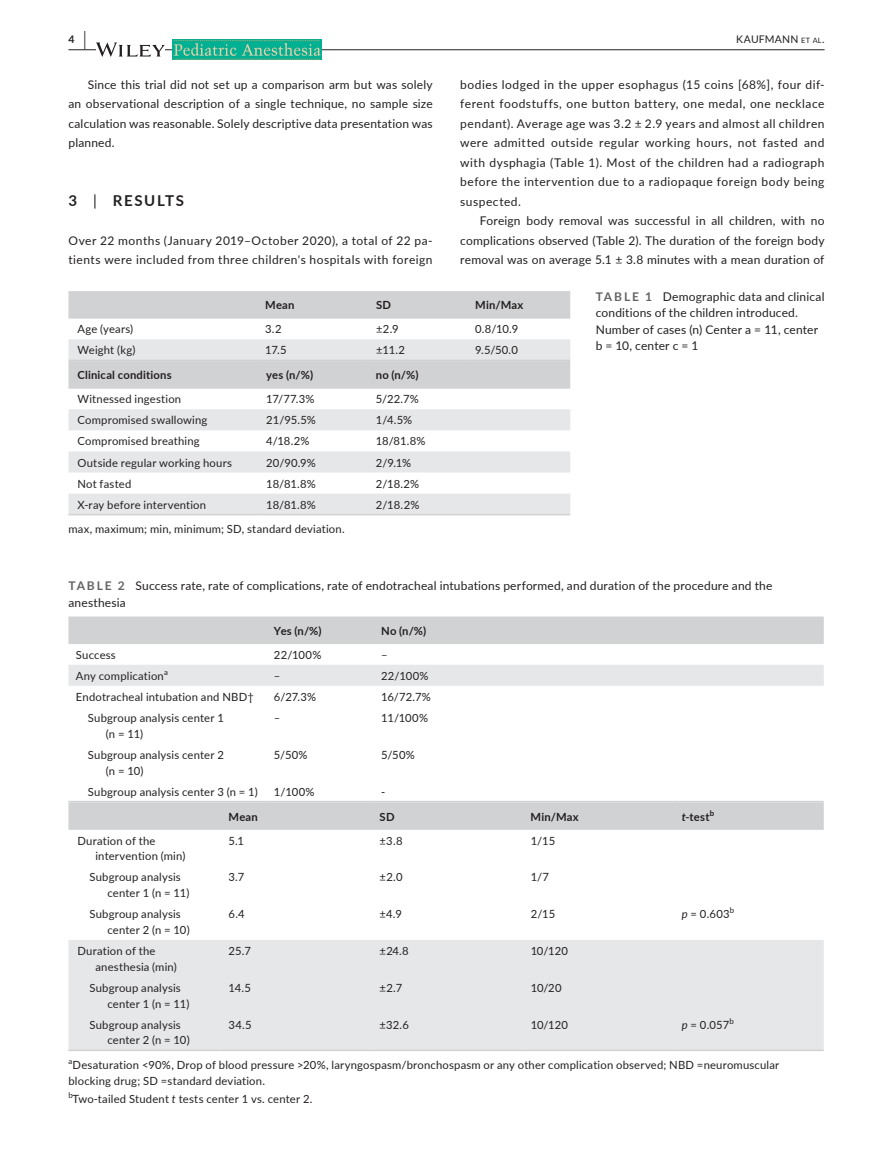
<style>
.page{position:relative;width:893px;height:1174px;background:#fff}
.page>*{position:absolute;margin:0;border:0;box-sizing:border-box;transform-origin:0 0}
.t1{font:700 15px "Lato";letter-spacing:.105em;color:#231f20}
.t2{font:12px/19.5px "Lato";letter-spacing:.015em;color:#231f20;text-align:justify}
.t3{font:12px/19.5px "Lato";letter-spacing:.04em;color:#231f20}
.t4{font:11.25px/15.8px "Lato";letter-spacing:.015em;color:#231f20}
.t5{font:700 11.25px "Lato";letter-spacing:.02em;color:#231f20}
.t6{font:10.5px "Lato";letter-spacing:.02em;color:#231f20}
.t7{font:700 10.5px "Lato";color:#231f20}
.t8{font:7.8px "Lato";color:#231f20}
.t9{font:700 7.8px "Lato";color:#231f20}
.s1{font-size:19.5px}
.s2{font-size:7.35px}
.s3{font-weight:400}
.s4{font-weight:700;color:#636366}
.s5{font-style:italic}
</style>
<div class="page">
<hr style="left:68px;top:49px;width:756px;height:1px;background:#231f20">
<svg style="left:96px;top:42px;width:69px;height:15px"></svg>
<img style="left:172px;top:40px;width:149px;height:20px">
<div style="left:68px;top:616px;width:756px;height:28px;background:#d1d2d4"></div>
<div style="left:68px;top:665px;width:756px;height:21px;background:#e6e7e9"></div>
<hr style="left:68px;top:801px;width:198px;height:1px;background:#d1d2d4">
<hr style="left:266px;top:801px;width:108px;height:1px;background:#d1d2d4">
<hr style="left:374px;top:801px;width:109px;height:1px;background:#d1d2d4">
<hr style="left:483px;top:801px;width:190px;height:1px;background:#d1d2d4">
<hr style="left:673px;top:801px;width:151px;height:1px;background:#d1d2d4">
<div style="left:68px;top:802px;width:756px;height:28px;background:#d1d2d4"></div>
<div style="left:68px;top:940px;width:756px;height:109px;background:#e6e7e9"></div>
<hr style="left:68px;top:1049px;width:152px;height:2px;background:#d1d2d4">
<hr style="left:220px;top:1049px;width:151px;height:2px;background:#d1d2d4">
<hr style="left:371px;top:1049px;width:151px;height:2px;background:#d1d2d4">
<hr style="left:522px;top:1049px;width:151px;height:2px;background:#d1d2d4">
<hr style="left:673px;top:1049px;width:151px;height:2px;background:#d1d2d4">
<div style="left:68px;top:291px;width:502px;height:28px;background:#d1d2d4"></div>
<svg style="left:68px;top:339px;width:502px;height:49px;background:#dadbdd"></svg>
<svg style="left:68px;top:409px;width:502px;height:105px;fill:#e6e7e9"></svg>
<hr style="left:68px;top:514px;width:189px;height:1px;background:#d1d2d4">
<hr style="left:257px;top:514px;width:110px;height:1px;background:#d1d2d4">
<hr style="left:367px;top:514px;width:108px;height:1px;background:#d1d2d4">
<hr style="left:475px;top:514px;width:95px;height:1px;background:#d1d2d4">
<p class="t7" style="left:68px;top:31px;width:19px">4 <span class="s1">|</span></p>
<p class="t6" style="left:736px;top:31px;width:90px">KAUFMANN <span class="s2">et al</span>.</p>
<p class="t2" style="left:68px;top:74px;width:366px;text-indent:20px">Since this trial did not set up a comparison arm but was solely an observational description of a single technique, no sample size calculation was reasonable. Solely descriptive data presentation was planned.</p>
<p class="t2" style="left:460px;top:74px;width:366px">bodies lodged in the upper esophagus (15 coins [68%], four dif&shy;ferent foodstuffs, one button battery, one medal, one necklace pendant). Average age was 3.2 ± 2.9 years and almost all children were admitted outside regular working hours, not fasted and with dysphagia (Table 1). Most of the children had a radiograph before the intervention due to a radiopaque foreign body being suspected.</p>
<p class="t2" style="left:460px;top:210px;width:366px;text-indent:20px">Foreign body removal was successful in all children, with no complications observed (Table 2). The duration of the foreign body removal was on average 5.1 ± 3.8 minutes with a mean duration of</p>
<h1 class="t1" style="left:68px;top:189px;width:117px">3 <span class="s3">|</span> RESULTS</h1>
<p class="t3" style="left:68px;top:230px;width:366px">Over 22 months (January 2019–October 2020), a total of 22 pa&shy;tients were included from three children's hospitals with foreign</p>
<p class="t5" style="left:265px;top:297px;width:31px">Mean</p>
<p class="t5" style="left:376px;top:297px;width:16px">SD</p>
<p class="t5" style="left:475px;top:297px;width:50px">Min/Max</p>
<p class="t4" style="left:77px;top:321px;width:57px">Age (years)</p>
<p class="t4" style="left:265px;top:321px;width:18px">3.2</p>
<p class="t4" style="left:376px;top:321px;width:24px">±2.9</p>
<p class="t4" style="left:475px;top:321px;width:45px">0.8/10.9</p>
<p class="t4" style="left:77px;top:342px;width:60px">Weight (kg)</p>
<p class="t4" style="left:265px;top:342px;width:23px">17.5</p>
<p class="t4" style="left:376px;top:342px;width:30px">±11.2</p>
<p class="t4" style="left:475px;top:342px;width:44px">9.5/50.0</p>
<p class="t5" style="left:77px;top:367px;width:96px">Clinical conditions</p>
<p class="t5" style="left:266px;top:367px;width:48px">yes (n/%)</p>
<p class="t5" style="left:376px;top:367px;width:44px">no (n/%)</p>
<p class="t4" style="left:77px;top:391px;width:105px">Witnessed ingestion</p>
<p class="t4" style="left:266px;top:391px;width:50px">17/77.3%</p>
<p class="t4" style="left:376px;top:391px;width:45px">5/22.7%</p>
<p class="t4" style="left:77px;top:412px;width:131px">Compromised swallowing</p>
<p class="t4" style="left:266px;top:412px;width:51px">21/95.5%</p>
<p class="t4" style="left:376px;top:412px;width:38px">1/4.5%</p>
<p class="t4" style="left:77px;top:433px;width:124px">Compromised breathing</p>
<p class="t4" style="left:266px;top:433px;width:45px">4/18.2%</p>
<p class="t4" style="left:376px;top:433px;width:51px">18/81.8%</p>
<p class="t4" style="left:77px;top:454px;width:156px">Outside regular working hours</p>
<p class="t4" style="left:266px;top:454px;width:51px">20/90.9%</p>
<p class="t4" style="left:376px;top:454px;width:37px">2/9.1%</p>
<p class="t4" style="left:77px;top:475px;width:55px">Not fasted</p>
<p class="t4" style="left:266px;top:475px;width:51px">18/81.8%</p>
<p class="t4" style="left:376px;top:475px;width:45px">2/18.2%</p>
<p class="t4" style="left:77px;top:496px;width:130px">X-ray before intervention</p>
<p class="t4" style="left:266px;top:496px;width:51px">18/81.8%</p>
<p class="t4" style="left:376px;top:496px;width:45px">2/18.2%</p>
<p class="t4" style="left:68px;top:521px;width:278px">max, maximum; min, minimum; SD, standard deviation.</p>
<p class="t2" style="left:596px;top:288px;width:230px;line-height:16.5px;text-align:left"><span class="s4">TABLE 1</span> Demographic data and clinical conditions of the children introduced.<br>Number of cases (n) Center a = 11, center b = 10, center c = 1</p>
<p class="t2" style="left:68px;top:577px;width:705px;line-height:16.5px"><span class="s4">TABLE 2</span> Success rate, rate of complications, rate of endotracheal intubations performed, and duration of the procedure and the anesthesia</p>
<p class="t5" style="left:274px;top:622px;width:49px">Yes (n/%)</p>
<p class="t5" style="left:381px;top:622px;width:47px">No (n/%)</p>
<p class="t4" style="left:76px;top:646px;width:41px">Success</p>
<p class="t4" style="left:274px;top:646px;width:49px">22/100%</p>
<p class="t4" style="left:381px;top:646px;width:8px">–</p>
<p class="t4" style="left:76px;top:667px;width:89px">Any complication</p>
<p class="t8" style="left:164px;top:666px;width:5px">a</p>
<p class="t4" style="left:274px;top:667px;width:8px">–</p>
<p class="t4" style="left:381px;top:667px;width:49px">22/100%</p>
<p class="t4" style="left:76px;top:688px;width:179px">Endotracheal intubation and NBD†</p>
<p class="t4" style="left:274px;top:688px;width:44px">6/27.3%</p>
<p class="t4" style="left:381px;top:688px;width:51px">16/72.7%</p>
<p class="t4" style="left:106px;top:709px;width:119px;text-indent:-18px">Subgroup analysis center 1 (n = 11)</p>
<p class="t4" style="left:274px;top:709px;width:8px">–</p>
<p class="t4" style="left:381px;top:709px;width:48px">11/100%</p>
<p class="t4" style="left:106px;top:746px;width:119px;text-indent:-18px">Subgroup analysis center 2 (n = 10)</p>
<p class="t4" style="left:274px;top:746px;width:35px">5/50%</p>
<p class="t4" style="left:381px;top:746px;width:35px">5/50%</p>
<p class="t4" style="left:88px;top:783px;width:171px">Subgroup analysis center 3 (n = 1)</p>
<p class="t4" style="left:274px;top:783px;width:42px">1/100%</p>
<p class="t4" style="left:381px;top:783px;width:6px">-</p>
<p class="t5" style="left:229px;top:808px;width:31px">Mean</p>
<p class="t5" style="left:380px;top:808px;width:16px">SD</p>
<p class="t5" style="left:531px;top:808px;width:50px">Min/Max</p>
<p class="t5" style="left:682px;top:808px;width:29px"><span class="s5">t</span>-test</p>
<p class="t9" style="left:710px;top:807px;width:6px">b</p>
<p class="t4" style="left:95px;top:832px;width:91px;text-indent:-18px">Duration of the intervention (min)</p>
<p class="t4" style="left:229px;top:832px;width:17px">5.1</p>
<p class="t4" style="left:380px;top:832px;width:24px">±3.8</p>
<p class="t4" style="left:531px;top:832px;width:26px">1/15</p>
<p class="t4" style="left:107px;top:869px;width:83px;text-indent:-18px">Subgroup analysis center 1 (n = 11)</p>
<p class="t4" style="left:229px;top:869px;width:17px">3.7</p>
<p class="t4" style="left:380px;top:869px;width:24px">±2.0</p>
<p class="t4" style="left:531px;top:869px;width:20px">1/7</p>
<p class="t4" style="left:107px;top:905px;width:84px;text-indent:-18px">Subgroup analysis center 2 (n = 10)</p>
<p class="t4" style="left:229px;top:905px;width:18px">6.4</p>
<p class="t4" style="left:380px;top:905px;width:24px">±4.9</p>
<p class="t4" style="left:531px;top:905px;width:26px">2/15</p>
<p class="t4" style="left:682px;top:905px;width:49px"><span class="s5">p</span> = 0.603</p>
<p class="t8" style="left:730px;top:904px;width:6px">b</p>
<p class="t4" style="left:95px;top:942px;width:83px;text-indent:-18px">Duration of the anesthesia (min)</p>
<p class="t4" style="left:229px;top:942px;width:24px">25.7</p>
<p class="t4" style="left:380px;top:942px;width:31px">±24.8</p>
<p class="t4" style="left:531px;top:942px;width:39px">10/120</p>
<p class="t4" style="left:107px;top:979px;width:83px;text-indent:-18px">Subgroup analysis center 1 (n = 11)</p>
<p class="t4" style="left:229px;top:979px;width:24px">14.5</p>
<p class="t4" style="left:380px;top:979px;width:24px">±2.7</p>
<p class="t4" style="left:531px;top:979px;width:32px">10/20</p>
<p class="t4" style="left:107px;top:1016px;width:84px;text-indent:-18px">Subgroup analysis center 2 (n = 10)</p>
<p class="t4" style="left:229px;top:1016px;width:25px">34.5</p>
<p class="t4" style="left:380px;top:1016px;width:31px">±32.6</p>
<p class="t4" style="left:531px;top:1016px;width:39px">10/120</p>
<p class="t4" style="left:682px;top:1016px;width:49px"><span class="s5">p</span> = 0.057</p>
<p class="t8" style="left:729px;top:1015px;width:6px">b</p>
<p class="t8" style="left:68px;top:1055px;width:5px">a</p>
<p class="t4" style="left:68px;top:1056px;width:712px;text-indent:4px">Desaturation &lt;90%, Drop of blood pressure &gt;20%, laryngospasm/bronchospasm or any other complication observed; NBD =neuromuscular blocking drug; SD =standard deviation.</p>
<p class="t8" style="left:68px;top:1089px;width:6px">b</p>
<p class="t4" style="left:72px;top:1090px;width:241px">Two-tailed Student <span class="s5">t</span> tests center 1 vs. center 2.</p>
</div>
